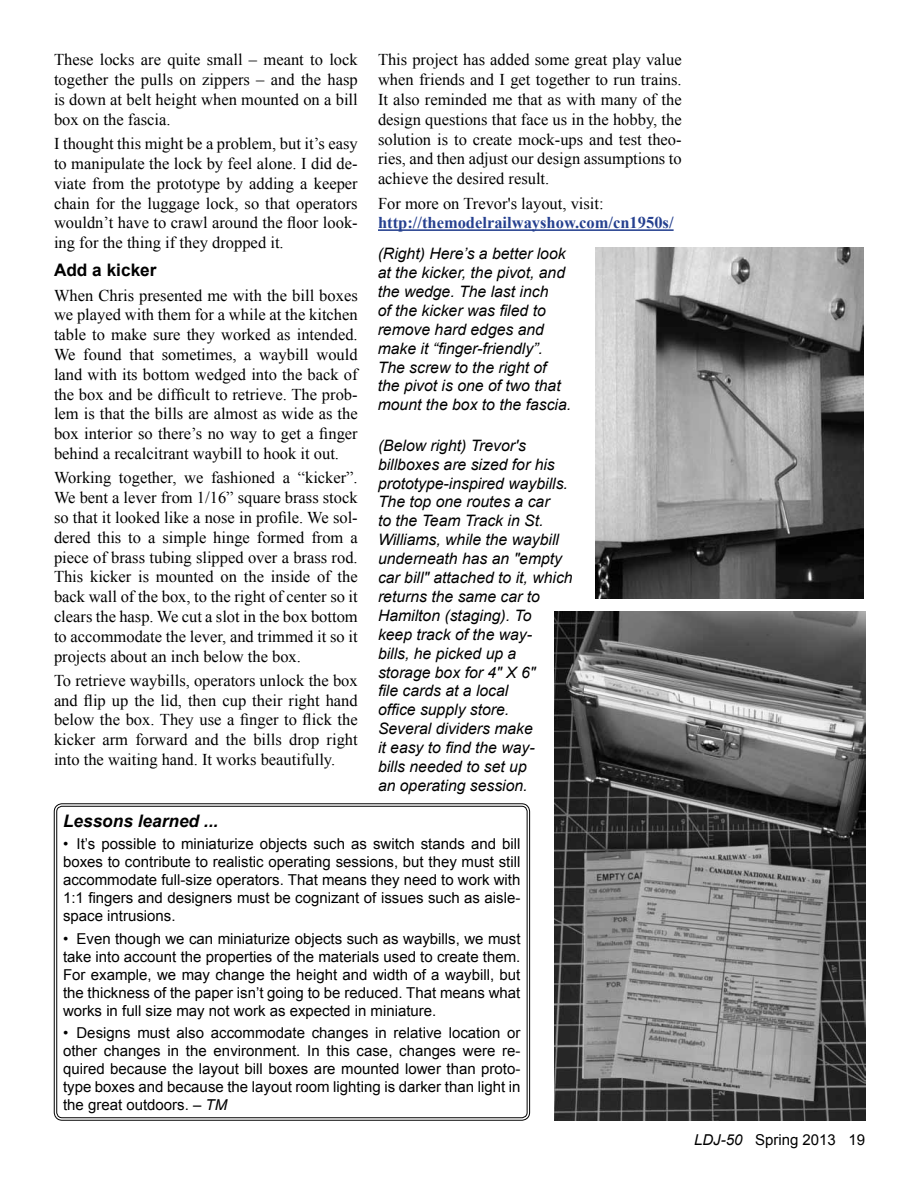
<style>
.page{position:relative;width:918px;height:1188px;background:#fff}
.page>*{position:absolute;margin:0;border:0;box-sizing:border-box;transform-origin:0 0}
.t1{font:italic 700 17.25px "Arial";color:#000}
.t2{font:700 17.25px "Arial";color:#000}
.t3{font:16.5px/19.8px "Times New Roman";color:#000;text-align:justify}
.t4{font:700 16.5px "Times New Roman";color:#25408f}
.t5{font:italic 15.75px/18.9px "Arial";color:#000}
.t6{font:15px/18px "Arial";color:#000;text-align:justify}
.s1{font-style:italic}
</style>
<div class="page">
<div style="left:54px;top:804px;width:476px;height:316px;border:1px solid #000;border-radius:8px"></div>
<div style="left:56px;top:806px;width:471px;height:312px;border:1px solid #000;border-radius:6px"></div>
<img style="left:595px;top:248px;width:269px;height:351px">
<img style="left:555px;top:612px;width:310px;height:508px">
<hr style="left:378px;top:229px;width:296px;height:2px;background:#25408f">
<p class="t3" style="left:54px;top:50px;width:305px">These locks are quite small – meant to lock together the pulls on zippers – and the hasp is down at belt height when mounted on a bill box on the fascia.</p>
<p class="t3" style="left:54px;top:133px;width:305px">I thought this might be a problem, but it’s easy to manipulate the lock by feel alone. I did de&shy;viate from the prototype by adding a keeper chain for the luggage lock, so that operators wouldn’t have to crawl around the floor look&shy;ing for the thing if they dropped it.</p>
<p class="t2" style="left:54px;top:259px;width:104px">Add a kicker</p>
<p class="t3" style="left:54px;top:285px;width:305px">When Chris presented me with the bill boxes we played with them for a while at the kitchen table to make sure they worked as intended.<br>We found that sometimes, a waybill would land with its bottom wedged into the back of the box and be difficult to retrieve. The prob&shy;lem is that the bills are almost as wide as the box interior so there’s no way to get a finger behind a recalcitrant waybill to hook it out.</p>
<p class="t3" style="left:54px;top:468px;width:305px">Working together, we fashioned a “kicker”.<br>We bent a lever from 1/16” square brass stock so that it looked like a nose in profile. We sol&shy;dered this to a simple hinge formed from a piece of brass tubing slipped over a brass rod.<br>This kicker is mounted on the inside of the back wall of the box, to the right of center so it clears the hasp. We cut a slot in the box bottom to accommodate the lever, and trimmed it so it projects about an inch below the box.</p>
<p class="t3" style="left:54px;top:670px;width:305px">To retrieve waybills, operators unlock the box and flip up the lid, then cup their right hand below the box. They use a finger to flick the kicker arm forward and the bills drop right into the waiting hand. It works beautifully.</p>
<p class="t3" style="left:378px;top:50px;width:305px">This project has added some great play value when friends and I get together to run trains.<br>It also reminded me that as with many of the design questions that face us in the hobby, the solution is to create mock-ups and test theo&shy;ries, and then adjust our design assumptions to achieve the desired result.</p>
<p class="t3" style="left:378px;top:193px;width:227px">For more on Trevor's layout, visit:</p>
<p class="t4" style="left:378px;top:211px;width:297px">http://themodelrailwayshow.com/cn1950s/</p>
<p class="t5" style="left:378px;top:244px;width:195px">(Right) Here’s a better look at the kicker, the pivot, and the wedge. The last inch<br>of the kicker was filed to remove hard edges and make it “finger-friendly”.<br>The screw to the right of the pivot is one of two that mount the box to the fascia.</p>
<p class="t5" style="left:378px;top:436px;width:196px">(Below right) Trevor's billboxes are sized for his prototype-inspired waybills.<br>The top one routes a car<br>to the Team Track in St.<br>Williams, while the waybill underneath has an "empty car bill" attached to it, which returns the same car to<br>Hamilton (staging). To<br>keep track of the way-<br>bills, he picked up a storage box for 4" X 6"<br>file cards at a local<br>office supply store.<br>Several dividers make<br>it easy to find the way-<br>bills needed to set up<br>an operating session.</p>
<p class="t1" style="left:63px;top:809px;width:157px">Lessons learned ...</p>
<p class="t6" style="left:63px;top:835px;width:459px">• It’s possible to miniaturize objects such as switch stands and bill boxes to contribute to realistic operating sessions, but they must still accommodate full-size operators. That means they need to work with 1:1 fingers and designers must be cognizant of issues such as aisle&shy;space intrusions.</p>
<p class="t6" style="left:63px;top:929px;width:459px">• Even though we can miniaturize objects such as waybills, we must take into account the properties of the materials used to create them.<br>For example, we may change the height and width of a waybill, but the thickness of the paper isn’t going to be reduced. That means what works in full size may not work as expected in miniature.</p>
<p class="t6" style="left:63px;top:1024px;width:459px">• Designs must also accommodate changes in relative location or other changes in the environment. In this case, changes were re&shy;quired because the layout bill boxes are mounted lower than proto&shy;type boxes and because the layout room lighting is darker than light in the great outdoors. – <span class="s1">TM</span></p>
<p class="t6" style="left:694px;top:1131px;width:172px"><span class="s1">LDJ-50</span> Spring 2013 19</p>
</div>
